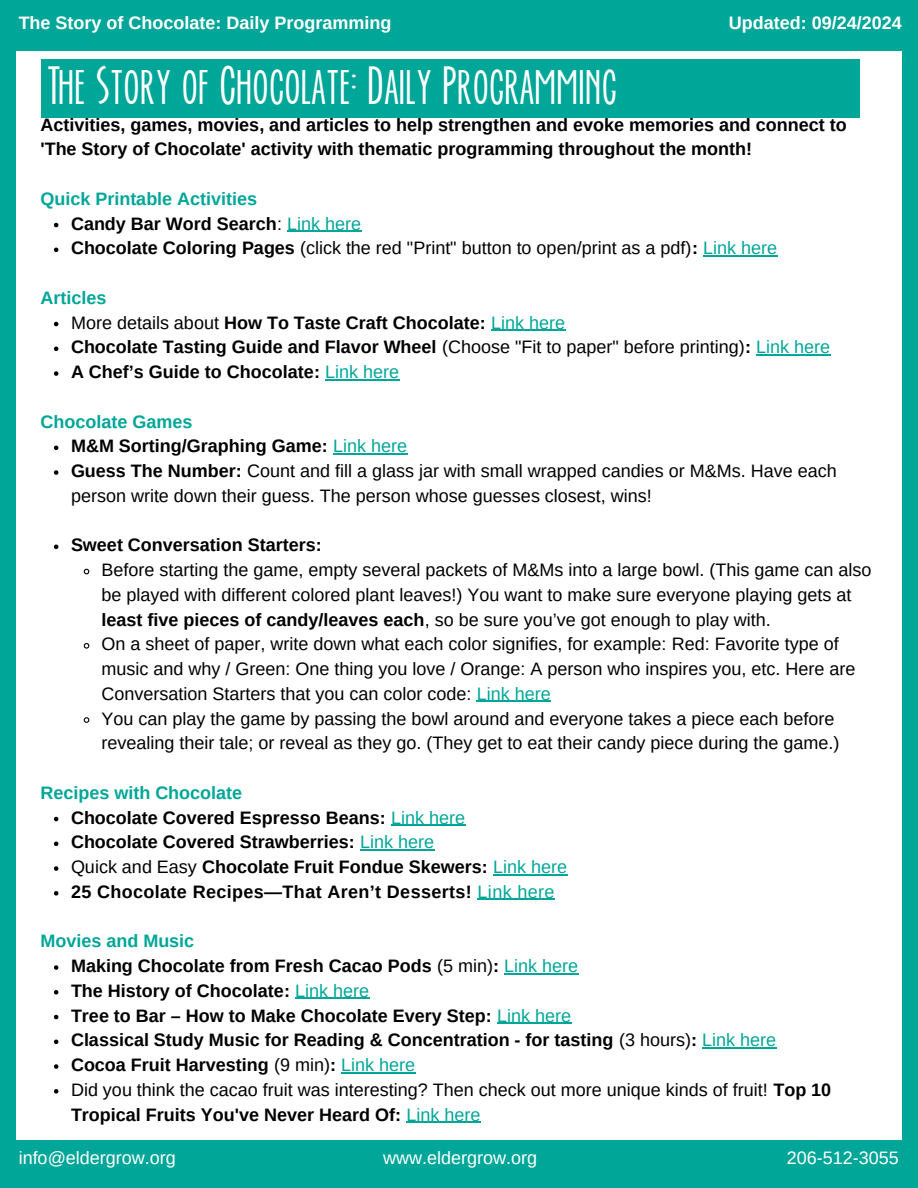
<style>
.page{position:relative;width:918px;height:1188px;background:#00a698}
.page>*{position:absolute;margin:0;border:0;box-sizing:border-box;transform-origin:0 0}
.t1{font:47.25px "Ever After";color:#fff}
.t2{font:18px/24.8px "Arimo";color:#000}
.t3{font:700 18px/24.8px "Arimo";color:#000}
.t4{font:700 18px "Arimo";color:#00a698}
.t5{font:700 18px "Arimo";color:#fff}
.t6{font:18px "Arimo";color:#fff}
.t7{font:700 18px "Arimo";letter-spacing:.02em;color:#000}
.s1{font-weight:400}
.s2{font-weight:400;color:#00a698}
.s3{font-weight:700}
.s4{color:#00a698}
</style>
<div class="page">
<div style="left:16px;top:51px;width:886px;height:1089px;background:#fff"></div>
<div style="left:42px;top:60px;width:818px;height:58px;background:#00a698"></div>
<svg style="left:54px;top:223px;width:4px;height:4px"></svg>
<hr style="left:287px;top:231px;width:74px;height:1px;background:#00a698">
<svg style="left:54px;top:248px;width:4px;height:4px"></svg>
<hr style="left:703px;top:255px;width:74px;height:2px;background:#00a698">
<svg style="left:54px;top:322px;width:4px;height:4px"></svg>
<hr style="left:491px;top:330px;width:74px;height:1px;background:#00a698">
<svg style="left:54px;top:347px;width:4px;height:4px"></svg>
<hr style="left:756px;top:354px;width:74px;height:2px;background:#00a698">
<svg style="left:54px;top:371px;width:4px;height:5px"></svg>
<hr style="left:325px;top:379px;width:74px;height:1px;background:#00a698">
<svg style="left:54px;top:446px;width:4px;height:4px"></svg>
<hr style="left:333px;top:453px;width:74px;height:2px;background:#00a698">
<svg style="left:54px;top:470px;width:4px;height:5px"></svg>
<svg style="left:54px;top:545px;width:4px;height:4px"></svg>
<svg style="left:83px;top:568px;width:7px;height:7px"></svg>
<svg style="left:83px;top:643px;width:7px;height:6px"></svg>
<hr style="left:477px;top:701px;width:74px;height:1px;background:#00a698">
<svg style="left:83px;top:717px;width:7px;height:6px"></svg>
<svg style="left:54px;top:817px;width:4px;height:4px"></svg>
<hr style="left:391px;top:825px;width:74px;height:1px;background:#00a698">
<svg style="left:54px;top:842px;width:4px;height:4px"></svg>
<hr style="left:360px;top:849px;width:74px;height:2px;background:#00a698">
<svg style="left:54px;top:866px;width:4px;height:5px"></svg>
<hr style="left:493px;top:874px;width:74px;height:1px;background:#00a698">
<svg style="left:54px;top:891px;width:4px;height:5px"></svg>
<hr style="left:478px;top:899px;width:77px;height:1px;background:#00a698">
<svg style="left:54px;top:965px;width:4px;height:5px"></svg>
<hr style="left:504px;top:973px;width:74px;height:1px;background:#00a698">
<svg style="left:54px;top:990px;width:4px;height:5px"></svg>
<hr style="left:295px;top:998px;width:74px;height:1px;background:#00a698">
<svg style="left:54px;top:1015px;width:4px;height:4px"></svg>
<hr style="left:497px;top:1023px;width:74px;height:1px;background:#00a698">
<svg style="left:54px;top:1040px;width:4px;height:4px"></svg>
<hr style="left:702px;top:1047px;width:74px;height:2px;background:#00a698">
<svg style="left:54px;top:1064px;width:4px;height:5px"></svg>
<hr style="left:341px;top:1072px;width:74px;height:1px;background:#00a698">
<svg style="left:54px;top:1089px;width:4px;height:5px"></svg>
<hr style="left:406px;top:1122px;width:74px;height:1px;background:#00a698">
<p class="t5" style="left:19px;top:13px;width:374px">The Story of Chocolate: Daily Programming</p>
<p class="t5" style="left:729px;top:13px;width:174px">Updated: 09/24/2024</p>
<p class="t1" style="left:49px;top:65px;width:571px">The Story of Chocolate: Daily Programming</p>
<h2 class="t3" style="left:40px;top:112px;width:808px">Activities, games, movies, and articles to help strengthen and evoke memories and connect to 'The Story of Chocolate' activity with thematic programming throughout the month!</h2>
<h2 class="t4" style="left:40px;top:189px;width:218px">Quick Printable Activities</h2>
<h1 class="t3" style="left:71px;top:211px;width:292px">Candy Bar Word Search<span class="s1">:</span> <span class="s2">Link here</span></h1>
<h2 class="t2" style="left:71px;top:236px;width:708px"><span class="s3">Chocolate Coloring Pages</span> (click the red "Print" button to open/print as a pdf)<span class="s3">:</span> <span class="s4">Link here</span></h2>
<h2 class="t4" style="left:40px;top:288px;width:67px">Articles</h2>
<p class="t3" style="left:71px;top:310px;width:496px"><span class="s1">More details about</span> How To Taste Craft Chocolate: <span class="s2">Link here</span></p>
<p class="t3" style="left:71px;top:335px;width:761px">Chocolate Tasting Guide and Flavor Wheel <span class="s1">(Choose "Fit to paper" before printing)</span>: <span class="s2">Link here</span></p>
<h2 class="t3" style="left:71px;top:359px;width:330px">A Chef’s Guide to Chocolate: <span class="s2">Link here</span></h2>
<p class="t4" style="left:40px;top:411px;width:153px">Chocolate Games</p>
<p class="t3" style="left:71px;top:434px;width:338px">M&amp;M Sorting/Graphing Game: <span class="s2">Link here</span></p>
<p class="t2" style="left:71px;top:458px;width:767px"><span class="s3">Guess The Number:</span> Count and fill a glass jar with small wrapped candies or M&amp;Ms. Have each person write down their guess. The person whose guesses closest, wins!</p>
<h2 class="t3" style="left:71px;top:533px;width:252px">Sweet Conversation Starters:</h2>
<p class="t2" style="left:102px;top:557px;width:771px">Before starting the game, empty several packets of M&amp;Ms into a large bowl. (This game can also be played with different colored plant leaves!) You want to make sure everyone playing gets at <span class="s3">least five pieces of candy/leaves each</span>, so be sure you’ve got enough to play with.</p>
<p class="t2" style="left:102px;top:632px;width:755px">On a sheet of paper, write down what each color signifies, for example: Red: Favorite type of music and why / Green: One thing you love / Orange: A person who inspires you, etc. Here are<br>Conversation Starters that you can color code: <span class="s4">Link here</span></p>
<p class="t2" style="left:102px;top:706px;width:739px">You can play the game by passing the bowl around and everyone takes a piece each before revealing their tale; or reveal as they go. (They get to eat their candy piece during the game.)</p>
<p class="t4" style="left:40px;top:783px;width:203px">Recipes with Chocolate</p>
<p class="t3" style="left:71px;top:805px;width:396px">Chocolate Covered Espresso Beans: <span class="s2">Link here</span></p>
<p class="t3" style="left:71px;top:830px;width:365px">Chocolate Covered Strawberries: <span class="s2">Link here</span></p>
<p class="t3" style="left:71px;top:854px;width:498px"><span class="s1">Quick and Easy</span> Chocolate Fruit Fondue Skewers: <span class="s2">Link here</span></p>
<p class="t7" style="left:71px;top:882px;width:485px">25 Chocolate Recipes—That Aren’t Desserts! <span class="s2">Link here</span></p>
<p class="t4" style="left:40px;top:931px;width:155px">Movies and Music</p>
<p class="t3" style="left:71px;top:953px;width:509px">Making Chocolate from Fresh Cacao Pods <span class="s1">(5 min)</span>: <span class="s2">Link here</span></p>
<p class="t3" style="left:71px;top:978px;width:300px">The History of Chocolate: <span class="s2">Link here</span></p>
<h2 class="t3" style="left:71px;top:1003px;width:502px">Tree to Bar – How to Make Chocolate Every Step: <span class="s2">Link here</span></h2>
<p class="t3" style="left:71px;top:1028px;width:707px">Classical Study Music for Reading &amp; Concentration - for tasting <span class="s1">(3 hours)</span>: <span class="s2">Link here</span></p>
<p class="t3" style="left:71px;top:1052px;width:346px">Cocoa Fruit Harvesting <span class="s1">(9 min)</span>: <span class="s2">Link here</span></p>
<p class="t2" style="left:71px;top:1077px;width:762px">Did you think the cacao fruit was interesting? Then check out more unique kinds of fruit! <span class="s3">Top 10<br>Tropical Fruits You've Never Heard Of:</span> <span class="s4">Link here</span></p>
<p class="t6" style="left:19px;top:1148px;width:159px">info@eldergrow.org</p>
<p class="t6" style="left:383px;top:1148px;width:155px">www.eldergrow.org</p>
<p class="t6" style="left:787px;top:1148px;width:114px">206-512-3055</p>
</div>
